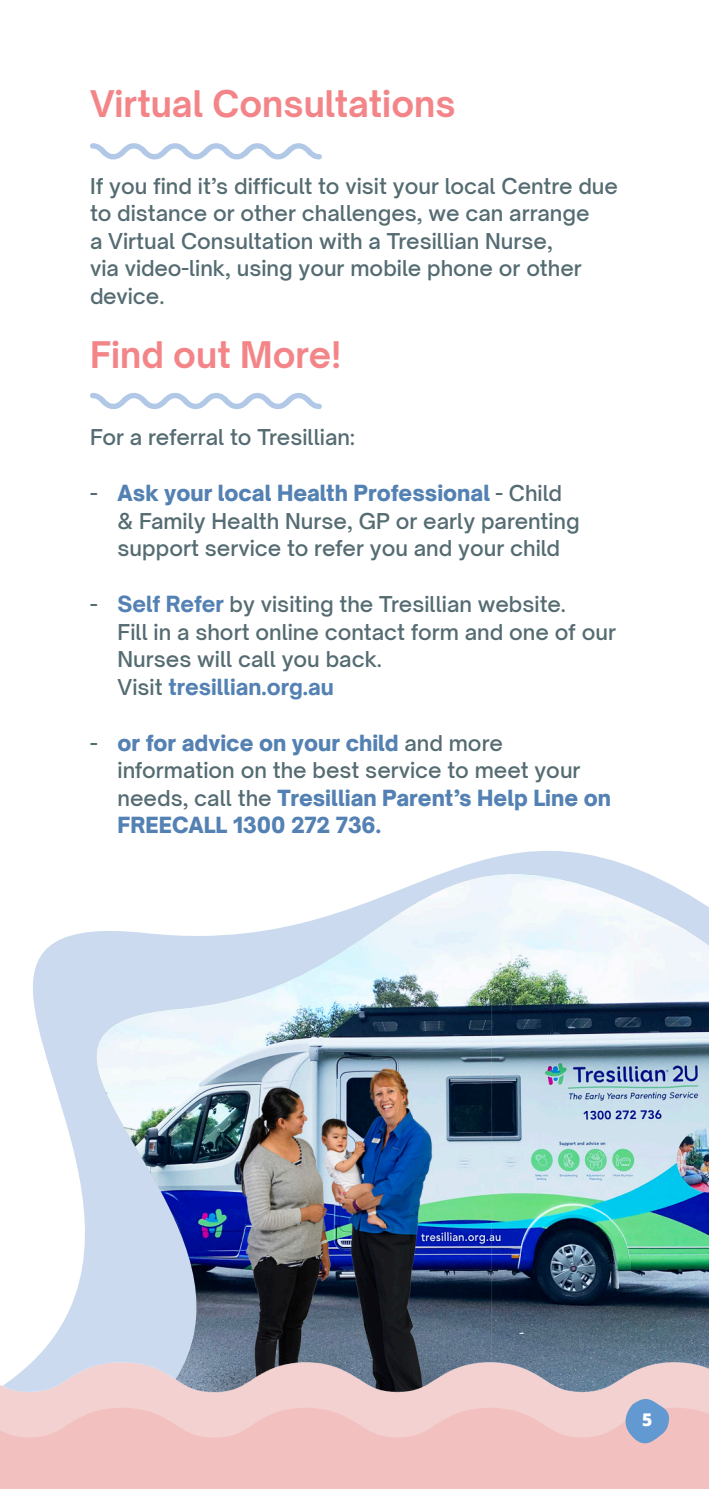
<style>
.page{position:relative;width:709px;height:1489px;background:#fff}
.page>*{position:absolute;margin:0;border:0;box-sizing:border-box;transform-origin:0 0}
._2015_text{font:700 35px "Open Sauce Sans";color:#f38589}
.March_text_9_12_-_3{font:700 35px "Open Sauce Sans";color:#f38589}
.March_text_9_12_-_3-2{font:500 21.25px/27.5px "Open Sauce Sans";color:#546b72}
.March_text_9_12_-_3-3{font:900 21.25px/27.5px "Open Sauce Sans";color:#5481b3}
._2015_text-2{font:800 17.5px "Open Sans";color:#fff}
.s1{font-weight:900;color:#5481b3}
.s2{font-weight:800;color:#5481b3}
.s3{font-weight:500;color:#546b72}
</style>
<div class="page">
<svg style="left:33px;top:851px;width:613px;height:247px"></svg>
<img style="left:59px;top:873px;width:650px;height:385px">
<img style="left:1px;top:1258px;width:708px;height:230px">
<img style="left:0;top:1258px;width:1px;height:230px">
<svg style="left:618px;top:1393px;width:53px;height:54px;background:#aab1cc"></svg>
<svg style="left:90px;top:143px;width:232px;height:16px"></svg>
<svg style="left:90px;top:393px;width:232px;height:16px"></svg>
<p class="_2015_text" style="left:90px;top:81px;width:367px">Virtual Consultations</p>
<p class="March_text_9_12_-_3-2" style="left:90px;top:172px;width:529px">If you find it’s difficult to visit your local Centre due to distance or other challenges, we can arrange<br>a Virtual Consultation with a Tresillian Nurse,<br>via video-link, using your mobile phone or other device.</p>
<p class="March_text_9_12_-_3" style="left:90px;top:332px;width:252px">Find out More!</p>
<p class="March_text_9_12_-_3-2" style="left:90px;top:423px;width:266px">For a referral to Tresillian:</p>
<p class="March_text_9_12_-_3-2" style="left:118px;top:479px;width:463px;text-indent:-28px">- <span class="s1">Ask your local Health Professional</span> - Child &amp; Family Health Nurse, GP or early parenting support service to refer you and your child</p>
<p class="March_text_9_12_-_3-2" style="left:118px;top:590px;width:500px;text-indent:-28px">- <span class="s2">Self Refer</span> by visiting the Tresillian website.<br>Fill in a short online contact form and one of our Nurses will call you back.<br>Visit <span class="s2">tresillian.org.au</span></p>
<p class="March_text_9_12_-_3-3" style="left:118px;top:728px;width:495px;text-indent:-28px"><span class="s3">-</span> or for advice on your child <span class="s3">and more information on the best service to meet your needs, call the</span> Tresillian Parent’s Help Line on FREECALL 1300 272 736.</p>
<p class="_2015_text-2" style="left:642px;top:1405px;width:12px">5</p>
</div>
